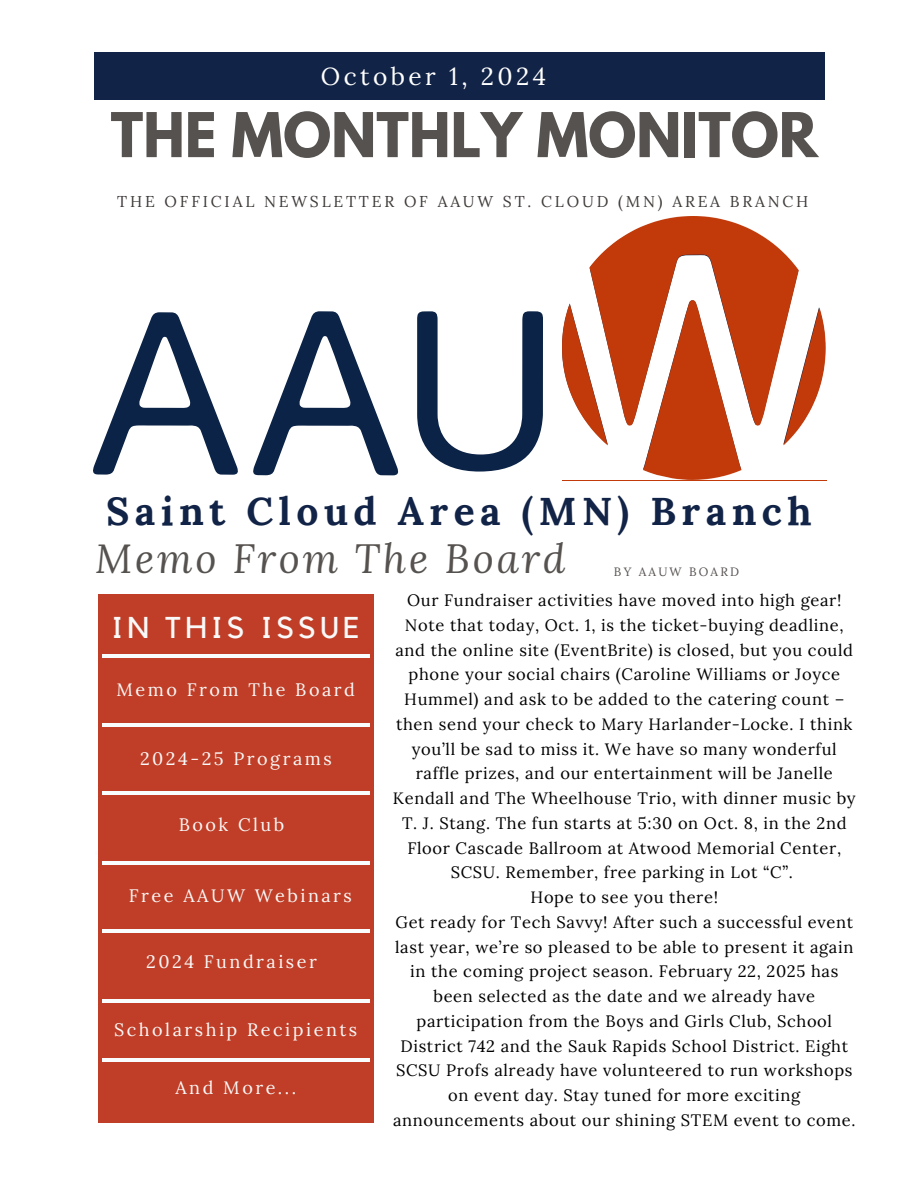
<style>
.page{position:relative;width:918px;height:1188px;background:#fff}
.page>*{position:absolute;margin:0;border:0;box-sizing:border-box;transform-origin:0 0}
.t1{font:700 54.6px "League Spartan";color:#565250}
.t2{font:italic 40.5px "Lora";letter-spacing:.07em;color:#565250}
.t3{font:700 39px "Lora";letter-spacing:.14em;color:#112346}
.t4{font:30px "Kollektif";letter-spacing:.14em;color:#faf9f9}
.t5{font:24.45px "Lora";letter-spacing:.14em;color:#fff}
.t6{font:18px "Lora";letter-spacing:.14em;color:#faf9f9}
.t7{font:16.5px/24.8px "Lora";letter-spacing:.04em;color:#000;text-align:center}
.t8{font:15.75px "Lora";letter-spacing:.18em;color:#3f3b39}
.t9{font:12.15px "Lora";letter-spacing:.18em;color:#565250}
</style>
<div class="page">
<div style="left:95px;top:53px;width:730px;height:47px;background:#112346"></div>
<hr style="left:95px;top:852px;width:268px;height:3px;background:#fafdfd">
<div style="left:98px;top:594px;width:275px;height:528px;background:#c03e27"></div>
<hr style="left:102px;top:654px;width:268px;height:4px;background:#fafdfd">
<hr style="left:102px;top:723px;width:267px;height:3px;background:#fafdfd">
<hr style="left:102px;top:792px;width:268px;height:3px;background:#fafdfd">
<hr style="left:102px;top:999px;width:267px;height:4px;background:#fafdfd">
<hr style="left:102px;top:861px;width:268px;height:4px;background:#fafdfd">
<hr style="left:102px;top:930px;width:267px;height:3px;background:#fafdfd">
<hr style="left:102px;top:1059px;width:267px;height:3px;background:#fafdfd">
<svg style="left:93px;top:311px;width:450px;height:165px"></svg>
<svg style="left:562px;top:217px;width:264px;height:263px"></svg>
<h3 class="t5" style="left:321px;top:61px;width:227px">October 1, 2024</h3>
<h1 class="t1" style="left:111px;top:108px;width:709px">THE MONTHLY MONITOR</h1>
<p class="t8" style="left:117px;top:191px;width:693px">THE OFFICIAL NEWSLETTER OF AAUW ST. CLOUD (MN) AREA BRANCH</p>
<h3 class="t3" style="left:106px;top:485px;width:707px">Saint Cloud Area (MN) Branch</h3>
<h2 class="t2" style="left:95px;top:531px;width:472px">Memo From The Board</h2>
<p class="t9" style="left:614px;top:564px;width:127px">BY AAUW BOARD</p>
<h3 class="t4" style="left:112px;top:614px;width:250px">IN THIS ISSUE</h3>
<p class="t6" style="left:117px;top:678px;width:240px">Memo From The Board</p>
<p class="t6" style="left:140px;top:747px;width:193px">2024-25 Programs</p>
<p class="t6" style="left:179px;top:813px;width:107px">Book Club</p>
<p class="t6" style="left:129px;top:884px;width:225px">Free AAUW Webinars</p>
<p class="t6" style="left:146px;top:950px;width:172px">2024 Fundraiser</p>
<p class="t6" style="left:114px;top:1018px;width:245px">Scholarship Recipients</p>
<p class="t6" style="left:176px;top:1076px;width:122px">And More...</p>
<p class="t7" style="left:393px;top:588px;width:464px">Our Fundraiser activities have moved into high gear!<br>Note that today, Oct. 1, is the ticket-buying deadline, and the online site (EventBrite) is closed, but you could phone your social chairs (Caroline Williams or Joyce Hummel) and ask to be added to the catering count – then send your check to Mary Harlander-Locke. I think you’ll be sad to miss it. We have so many wonderful raffle prizes, and our entertainment will be Janelle Kendall and The Wheelhouse Trio, with dinner music by T. J. Stang. The fun starts at 5:30 on Oct. 8, in the 2nd Floor Cascade Ballroom at Atwood Memorial Center, SCSU. Remember, free parking in Lot “C”.<br>Hope to see you there!<br>Get ready for Tech Savvy! After such a successful event last year, we’re so pleased to be able to present it again in the coming project season. February 22, 2025 has been selected as the date and we already have participation from the Boys and Girls Club, School District 742 and the Sauk Rapids School District. Eight SCSU Profs already have volunteered to run workshops on event day. Stay tuned for more exciting announcements about our shining STEM event to come.</p>
</div>
